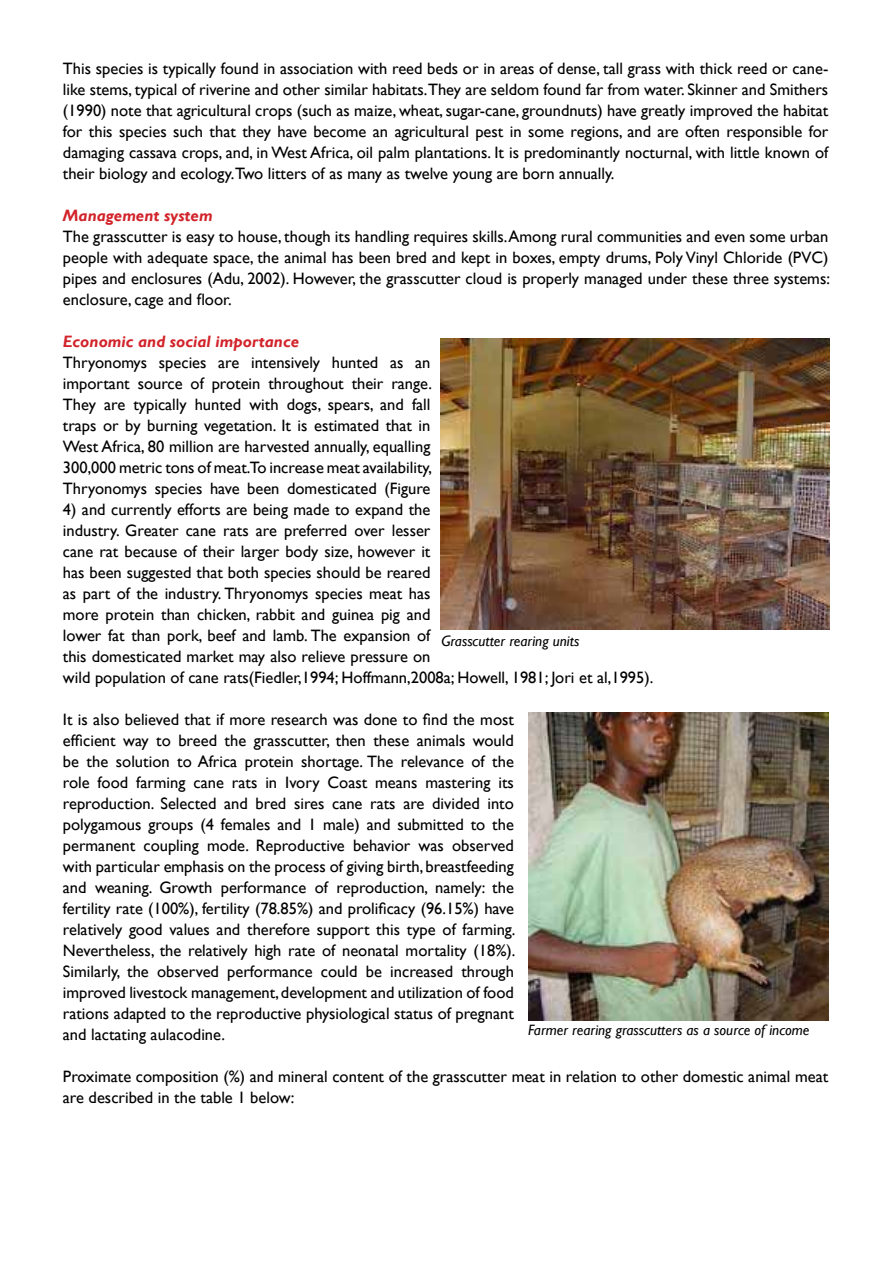
<style>
.page{position:relative;width:893px;height:1263px;background:#fff}
.page>*{position:absolute;margin:0;border:0;box-sizing:border-box;transform-origin:0 0}
.t1{font:16.5px/21px "Gill Sans";color:#000;text-align:justify}
.t2{font:italic 700 16.5px "Gill Sans";color:#d2232a}
.t3{font:italic 15px "Gill Sans";color:#000}
</style>
<div class="page">
<img style="left:441px;top:339px;width:388px;height:291px">
<img style="left:528px;top:713px;width:300px;height:307px">
<p class="t1" style="left:63px;top:58px;width:767px">This species is typically found in association with reed beds or in areas of dense, tall grass with thick reed or cane&shy;like stems, typical of riverine and other similar habitats.They are seldom found far from water. Skinner and Smithers (1990) note that agricultural crops (such as maize, wheat, sugar-cane, groundnuts) have greatly improved the habitat for this species such that they have become an agricultural pest in some regions, and are often responsible for damaging cassava crops, and, in West Africa, oil palm plantations. It is predominantly nocturnal, with little known of their biology and ecology.Two litters of as many as twelve young are born annually.</p>
<p class="t2" style="left:63px;top:206px;width:151px">Management system</p>
<p class="t1" style="left:63px;top:226px;width:769px">The grasscutter is easy to house, though its handling requires skills.Among rural communities and even some urban people with adequate space, the animal has been bred and kept in boxes, empty drums, Poly Vinyl Chloride (PVC) pipes and enclosures (Adu, 2002). However, the grasscutter cloud is properly managed under these three systems: enclosure, cage and floor.</p>
<p class="t2" style="left:63px;top:332px;width:238px">Economic and social importance</p>
<p class="t1" style="left:63px;top:352px;width:371px">Thryonomys species are intensively hunted as an important source of protein throughout their range.<br>They are typically hunted with dogs, spears, and fall traps or by burning vegetation. It is estimated that in West Africa, 80 million are harvested annually, equalling 300,000 metric tons of meat.To increase meat availability, Thryonomys species have been domesticated (Figure</p>
<p class="t1" style="left:63px;top:499px;width:592px;text-align:left">4) and currently efforts are being made to expand the<br>industry. Greater cane rats are preferred over lesser<br>cane rat because of their larger body size, however it<br>has been suggested that both species should be reared<br>as part of the industry. Thryonomys species meat has<br>more protein than chicken, rabbit and guinea pig and<br>lower fat than pork, beef and lamb. The expansion of<br>this domesticated market may also relieve pressure on<br>wild population of cane rats(Fiedler,1994; Hoffmann,2008a; Howell, 1981; Jori et al,1995).</p>
<p class="t1" style="left:63px;top:709px;width:454px">It is also believed that if more research was done to find the most efficient way to breed the grasscutter, then these animals would be the solution to Africa protein shortage. The relevance of the role food farming cane rats in Ivory Coast means mastering its reproduction. Selected and bred sires cane rats are divided into polygamous groups (4 females and 1 male) and submitted to the permanent coupling mode. Reproductive behavior was observed with particular emphasis on the process of giving birth, breastfeeding and weaning. Growth performance of reproduction, namely: the fertility rate (100%), fertility (78.85%) and prolificacy (96.15%) have relatively good values and therefore support this type of farming.<br>Nevertheless, the relatively high rate of neonatal mortality (18%).<br>Similarly, the observed performance could be increased through improved livestock management, development and utilization of food rations adapted to the reproductive physiological status of pregnant and lactating aulacodine.</p>
<p class="t1" style="left:63px;top:1066px;width:767px">Proximate composition (%) and mineral content of the grasscutter meat in relation to other domestic animal meat are described in the table 1 below:</p>
<p class="t3" style="left:442px;top:632px;width:139px">Grasscutter rearing units</p>
<p class="t3" style="left:528px;top:1021px;width:283px">Farmer rearing grasscutters as a source of income</p>
</div>
